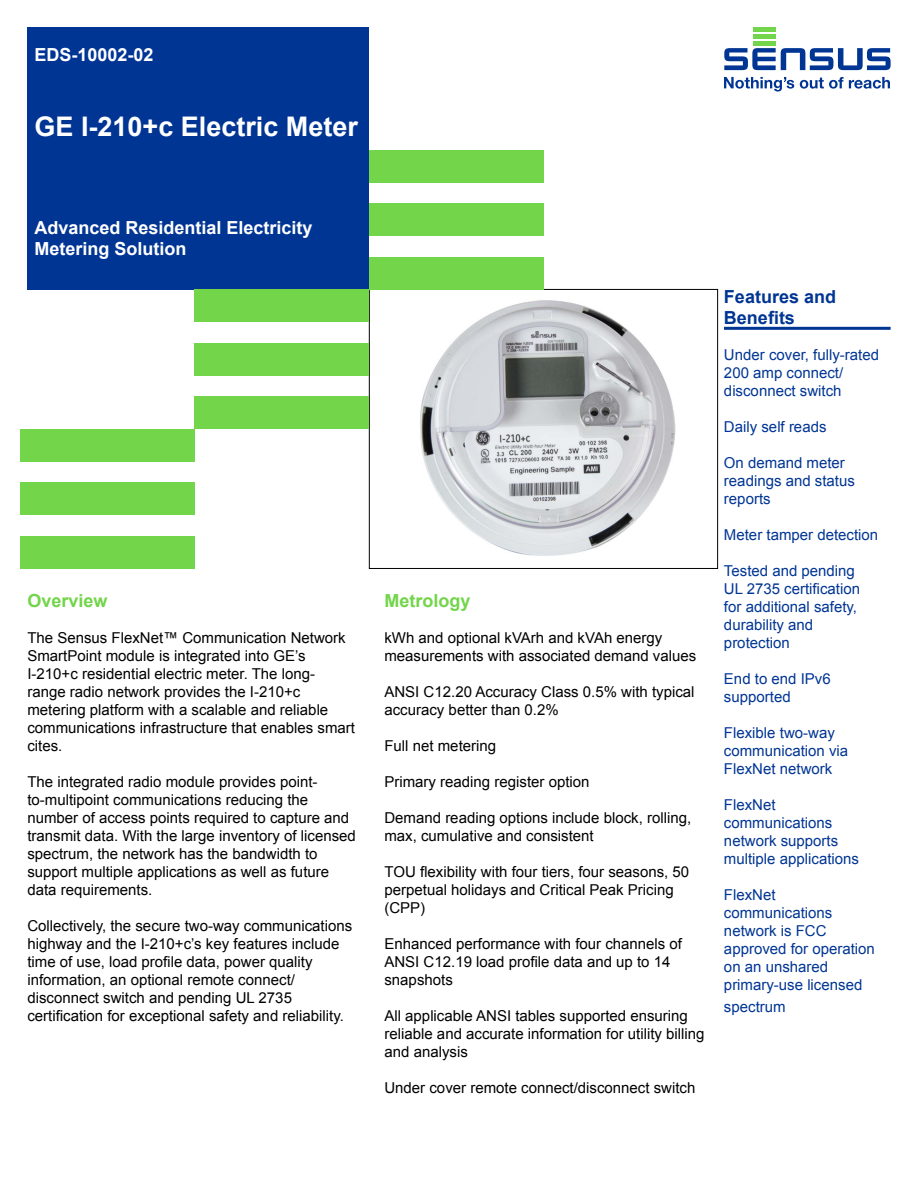
<style>
.page{position:relative;width:918px;height:1188px;background:#fff}
.page>*{position:absolute;margin:0;border:0;box-sizing:border-box;transform-origin:0 0}
.t1{font:700 27px "Arial";color:#fff}
.t2{font:700 18px/21.6px "Arial";color:#fff}
.t3{font:700 18px/21.6px "Arial";color:#003594}
.t4{font:700 18px "Arial";color:#72d54a}
.t5{font:15px/18px "Arial";color:#000}
.t6{font:15px/18px "Arial";color:#003594}
</style>
<div class="page">
<div style="left:369px;top:289px;width:349px;height:280px;border:1px solid #010000"></div>
<hr style="left:753px;top:27px;width:23px;height:4px;background:#72d54a">
<hr style="left:753px;top:34px;width:23px;height:4px;background:#72d54a">
<hr style="left:753px;top:41px;width:23px;height:4px;background:#72d54a">
<svg style="left:724px;top:48px;width:167px;height:22px"></svg>
<svg style="left:724px;top:77px;width:70px;height:15px"></svg>
<svg style="left:800px;top:77px;width:90px;height:12px"></svg>
<div style="left:27px;top:27px;width:342px;height:262px;background:#003594"></div>
<div style="left:194px;top:289px;width:175px;height:33px;background:#72d54a"></div>
<div style="left:194px;top:343px;width:175px;height:33px;background:#72d54a"></div>
<div style="left:194px;top:396px;width:175px;height:33px;background:#72d54a"></div>
<div style="left:369px;top:150px;width:174px;height:33px;background:#72d54a"></div>
<div style="left:369px;top:203px;width:174px;height:33px;background:#72d54a"></div>
<div style="left:369px;top:257px;width:174px;height:32px;background:#72d54a"></div>
<div style="left:20px;top:429px;width:174px;height:33px;background:#72d54a"></div>
<div style="left:20px;top:482px;width:174px;height:33px;background:#72d54a"></div>
<div style="left:20px;top:536px;width:174px;height:32px;background:#72d54a"></div>
<hr style="left:724px;top:327px;width:167px;height:3px;background:#003594">
<img style="left:420px;top:300px;width:256px;height:256px">
<p class="t2" style="left:35px;top:44px;width:121px">EDS-10002-02</p>
<h1 class="t1" style="left:35px;top:109px;width:325px">GE I-210+c Electric Meter</h1>
<p class="t2" style="left:35px;top:217px;width:280px">Advanced Residential Electricity<br>Metering Solution</p>
<p class="t4" style="left:27px;top:589px;width:82px">Overview</p>
<p class="t5" style="left:27px;top:629px;width:329px">The Sensus FlexNet™ Communication Network SmartPoint module is integrated into GE’s I-210+c residential electric meter. The long&shy;range radio network provides the I-210+c metering platform with a scalable and reliable communications infrastructure that enables smart cites.</p>
<p class="t5" style="left:27px;top:773px;width:330px">The integrated radio module provides point&shy;to-multipoint communications reducing the number of access points required to capture and transmit data. With the large inventory of licensed spectrum, the network has the bandwidth to support multiple applications as well as future data requirements.</p>
<p class="t5" style="left:27px;top:917px;width:326px">Collectively, the secure two-way communications highway and the I-210+c’s key features include time of use, load profile data, power quality information, an optional remote connect/ disconnect switch and pending UL 2735 certification for exceptional safety and reliability.</p>
<p class="t4" style="left:384px;top:589px;width:88px">Metrology</p>
<p class="t5" style="left:384px;top:629px;width:313px">kWh and optional kVArh and kVAh energy measurements with associated demand values</p>
<p class="t5" style="left:384px;top:683px;width:312px">ANSI C12.20 Accuracy Class 0.5% with typical accuracy better than 0.2%</p>
<p class="t5" style="left:384px;top:737px;width:113px">Full net metering</p>
<p class="t5" style="left:384px;top:773px;width:207px">Primary reading register option</p>
<p class="t5" style="left:384px;top:809px;width:308px">Demand reading options include block, rolling, max, cumulative and consistent</p>
<p class="t5" style="left:384px;top:863px;width:306px">TOU flexibility with four tiers, four seasons, 50 perpetual holidays and Critical Peak Pricing (CPP)</p>
<p class="t5" style="left:384px;top:935px;width:299px">Enhanced performance with four channels of<br>ANSI C12.19 load profile data and up to 14 snapshots</p>
<p class="t5" style="left:384px;top:1007px;width:322px">All applicable ANSI tables supported ensuring reliable and accurate information for utility billing and analysis</p>
<p class="t5" style="left:384px;top:1079px;width:312px">Under cover remote connect/disconnect switch</p>
<p class="t3" style="left:724px;top:286px;width:114px">Features and<br>Benefits</p>
<p class="t6" style="left:724px;top:346px;width:157px">Under cover, fully-rated<br>200 amp connect/ disconnect switch</p>
<p class="t6" style="left:724px;top:418px;width:104px">Daily self reads</p>
<p class="t6" style="left:724px;top:454px;width:132px">On demand meter readings and status reports</p>
<p class="t6" style="left:724px;top:526px;width:156px">Meter tamper detection</p>
<p class="t6" style="left:724px;top:562px;width:138px">Tested and pending<br>UL 2735 certification for additional safety, durability and protection</p>
<p class="t6" style="left:724px;top:670px;width:108px">End to end IPv6 supported</p>
<p class="t6" style="left:724px;top:724px;width:126px">Flexible two-way communication via<br>FlexNet network</p>
<p class="t6" style="left:724px;top:796px;width:137px">FlexNet communications network supports multiple applications</p>
<p class="t6" style="left:724px;top:886px;width:152px">FlexNet communications network is FCC approved for operation on an unshared primary-use licensed</p>
<p class="t6" style="left:724px;top:998px;width:63px">spectrum</p>
</div>
